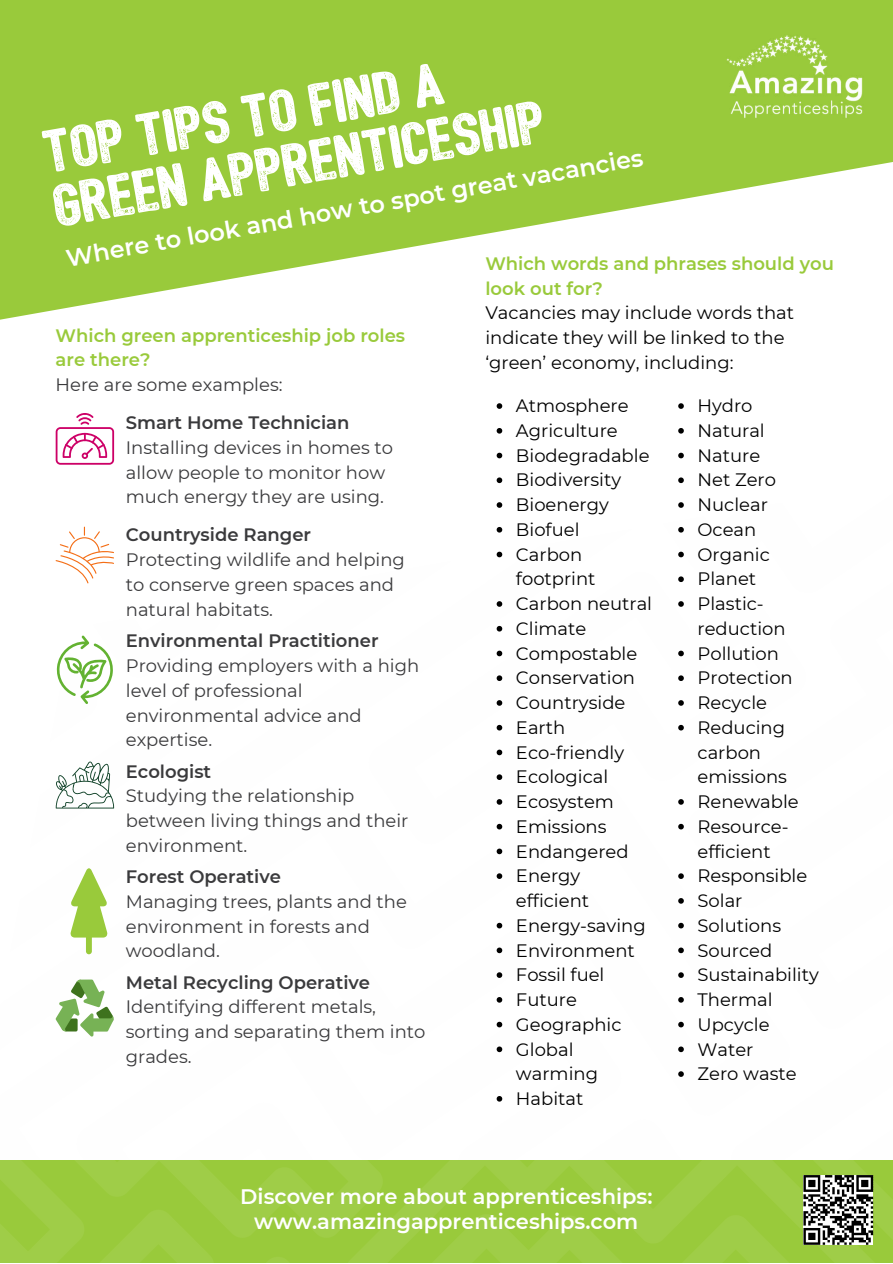
<style>
.page{position:relative;width:893px;height:1264px;background:#fff}
.page>*{position:absolute;margin:0;border:0;box-sizing:border-box;transform-origin:0 0}
.t1{font:57.3px/55.1px "Bushcraft textured";color:#fff}
.t2{font:600 24px "Montserrat";color:#fff}
.t3{font:600 21px/24.8px "Montserrat";color:#fff;text-align:center}
.t4{font:18px/24.8px "Montserrat";color:#000}
.t5{font:18px/24.8px "Montserrat";color:#3a3a3c}
.t6{font:600 18px "Montserrat";color:#3a3a3c}
.t7{font:600 18px/24.8px "Montserrat";color:#99ca3b}
</style>
<div class="page">
<svg style="left:0;top:0;width:892px;height:320px;fill:#99ca3b"></svg>
<img style="left:715px;top:17px;width:158px;height:119px">
<img style="left:0;top:1160px;width:892px;height:102px">
<svg style="left:803px;top:1174px;width:70px;height:70px"></svg>
<svg style="left:56px;top:413px;width:58px;height:51px"></svg>
<svg style="left:56px;top:526px;width:58px;height:57px"></svg>
<svg style="left:56px;top:635px;width:57px;height:69px"></svg>
<svg style="left:56px;top:761px;width:58px;height:47px"></svg>
<svg style="left:70px;top:868px;width:37px;height:86px"></svg>
<svg style="left:56px;top:979px;width:58px;height:57px"></svg>
<svg style="left:496px;top:403px;width:6px;height:6px"></svg>
<svg style="left:496px;top:428px;width:6px;height:5px"></svg>
<svg style="left:496px;top:453px;width:6px;height:5px"></svg>
<svg style="left:496px;top:477px;width:6px;height:6px"></svg>
<svg style="left:496px;top:502px;width:6px;height:6px"></svg>
<svg style="left:496px;top:527px;width:6px;height:5px"></svg>
<svg style="left:496px;top:551px;width:6px;height:6px"></svg>
<svg style="left:496px;top:601px;width:6px;height:6px"></svg>
<svg style="left:496px;top:626px;width:6px;height:5px"></svg>
<svg style="left:496px;top:650px;width:6px;height:6px"></svg>
<svg style="left:496px;top:675px;width:6px;height:6px"></svg>
<svg style="left:496px;top:700px;width:6px;height:5px"></svg>
<svg style="left:496px;top:725px;width:6px;height:5px"></svg>
<svg style="left:496px;top:749px;width:6px;height:6px"></svg>
<svg style="left:496px;top:774px;width:6px;height:6px"></svg>
<svg style="left:496px;top:799px;width:6px;height:5px"></svg>
<svg style="left:496px;top:823px;width:6px;height:6px"></svg>
<svg style="left:496px;top:848px;width:6px;height:6px"></svg>
<svg style="left:496px;top:873px;width:6px;height:6px"></svg>
<svg style="left:496px;top:922px;width:6px;height:6px"></svg>
<svg style="left:496px;top:947px;width:6px;height:6px"></svg>
<svg style="left:496px;top:972px;width:6px;height:5px"></svg>
<svg style="left:496px;top:997px;width:6px;height:5px"></svg>
<svg style="left:496px;top:1021px;width:6px;height:6px"></svg>
<svg style="left:496px;top:1046px;width:6px;height:6px"></svg>
<svg style="left:496px;top:1096px;width:6px;height:5px"></svg>
<svg style="left:678px;top:403px;width:5px;height:6px"></svg>
<svg style="left:678px;top:428px;width:5px;height:5px"></svg>
<svg style="left:678px;top:453px;width:5px;height:5px"></svg>
<svg style="left:678px;top:477px;width:5px;height:6px"></svg>
<svg style="left:678px;top:502px;width:5px;height:6px"></svg>
<svg style="left:678px;top:527px;width:5px;height:5px"></svg>
<svg style="left:678px;top:551px;width:5px;height:6px"></svg>
<svg style="left:678px;top:576px;width:5px;height:6px"></svg>
<svg style="left:678px;top:601px;width:5px;height:6px"></svg>
<svg style="left:678px;top:650px;width:5px;height:6px"></svg>
<svg style="left:678px;top:675px;width:5px;height:6px"></svg>
<svg style="left:678px;top:700px;width:5px;height:5px"></svg>
<svg style="left:678px;top:725px;width:5px;height:5px"></svg>
<svg style="left:678px;top:799px;width:5px;height:5px"></svg>
<svg style="left:678px;top:823px;width:5px;height:6px"></svg>
<svg style="left:678px;top:873px;width:5px;height:6px"></svg>
<svg style="left:678px;top:898px;width:5px;height:5px"></svg>
<svg style="left:678px;top:922px;width:5px;height:6px"></svg>
<svg style="left:678px;top:947px;width:5px;height:6px"></svg>
<svg style="left:678px;top:972px;width:5px;height:5px"></svg>
<svg style="left:678px;top:997px;width:5px;height:5px"></svg>
<svg style="left:678px;top:1021px;width:5px;height:6px"></svg>
<svg style="left:678px;top:1046px;width:5px;height:6px"></svg>
<svg style="left:678px;top:1071px;width:5px;height:5px"></svg>
<h1 class="t1" style="left:41px;top:132px;width:500px;rotate:-10deg">Top tips to find a green apprenticeship</h1>
<h2 class="t2" style="left:64px;top:244px;width:586px;rotate:-10deg">Where to look and how to spot great vacancies</h2>
<p class="t7" style="left:485px;top:251px;width:350px">Which words and phrases should you look out for?</p>
<p class="t4" style="left:485px;top:301px;width:310px">Vacancies may include words that indicate they will be linked to the ‘green’ economy, including:</p>
<p class="t7" style="left:56px;top:323px;width:351px">Which green apprenticeship job roles are there?</p>
<p class="t5" style="left:56px;top:372px;width:228px">Here are some examples:</p>
<p class="t6" style="left:126px;top:412px;width:225px">Smart Home Technician</p>
<p class="t5" style="left:126px;top:435px;width:269px">Installing devices in homes to allow people to monitor how much energy they are using.</p>
<p class="t6" style="left:126px;top:524px;width:187px">Countryside Ranger</p>
<p class="t5" style="left:126px;top:547px;width:280px">Protecting wildlife and helping to conserve green spaces and natural habitats.</p>
<p class="t6" style="left:126px;top:630px;width:254px">Environmental Practitioner</p>
<p class="t5" style="left:126px;top:653px;width:295px">Providing employers with a high level of professional environmental advice and expertise.</p>
<p class="t6" style="left:126px;top:760px;width:87px">Ecologist</p>
<p class="t5" style="left:126px;top:783px;width:284px">Studying the relationship between living things and their environment.</p>
<p class="t6" style="left:126px;top:865px;width:157px">Forest Operative</p>
<p class="t5" style="left:126px;top:889px;width:282px">Managing trees, plants and the environment in forests and woodland.</p>
<p class="t6" style="left:126px;top:971px;width:246px">Metal Recycling Operative</p>
<p class="t5" style="left:126px;top:994px;width:301px">Identifying different metals, sorting and separating them into grades.</p>
<p class="t4" style="left:516px;top:393px;width:138px">Atmosphere<br>Agriculture<br>Biodegradable<br>Biodiversity<br>Bioenergy<br>Biofuel<br>Carbon footprint<br>Carbon neutral<br>Climate<br>Compostable<br>Conservation<br>Countryside<br>Earth<br>Eco-friendly<br>Ecological<br>Ecosystem<br>Emissions<br>Endangered<br>Energy efficient<br>Energy-saving<br>Environment<br>Fossil fuel<br>Future<br>Geographic<br>Global warming<br>Habitat</p>
<p class="t4" style="left:697px;top:393px;width:123px">Hydro<br>Natural<br>Nature<br>Net Zero<br>Nuclear<br>Ocean<br>Organic<br>Planet<br>Plastic&shy;reduction<br>Pollution<br>Protection<br>Recycle<br>Reducing carbon emissions<br>Renewable<br>Resource&shy;efficient<br>Responsible<br>Solar<br>Solutions<br>Sourced<br>Sustainability<br>Thermal<br>Upcycle<br>Water<br>Zero waste</p>
<p class="t3" style="left:240px;top:1183px;width:413px">Discover more about apprenticeships: www.amazingapprenticeships.com</p>
</div>
